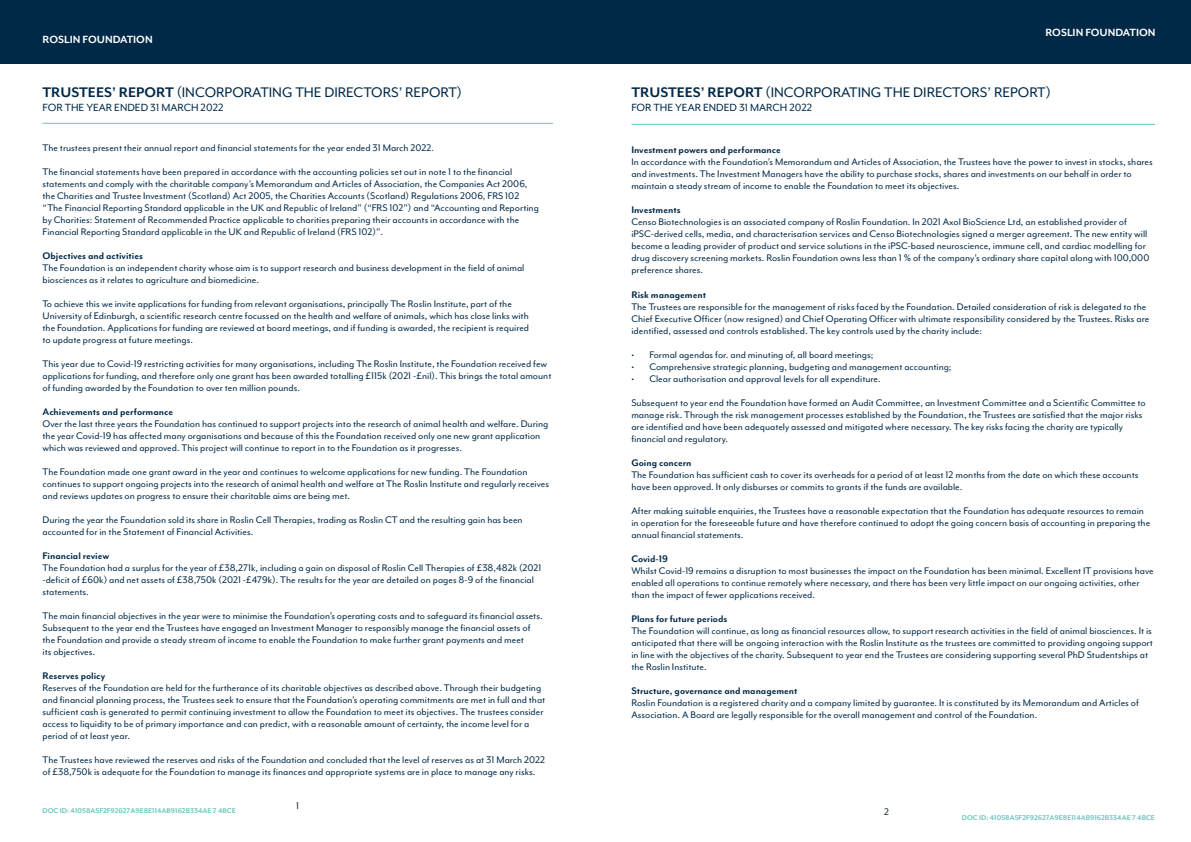
<style>
.page{position:relative;width:1191px;height:842px;background:#fff}
.page>*{position:absolute;margin:0;border:0;box-sizing:border-box;transform-origin:0 0}
.t1{font:16px "Mr Eaves Mod OT";color:#002947}
.t2{font:12px "Mr Eaves Mod OT";color:#002947}
.t3{font:700 12px "Mr Eaves Mod OT";color:#fff}
.t4{font:11px/12px "Mr Eaves Mod OT";color:#002947}
.t5{font:700 11px "Mr Eaves Mod OT";color:#002947}
.t6{font:700 8px "Mr Eaves Mod OT";color:#6bc5bd}
.s1{font-weight:700}
</style>
<div class="page">
<div style="left:0;top:0;width:1191px;height:63px;background:#002947"></div>
<hr style="left:43px;top:123px;width:510px;height:1px;background:#6bc5bd">
<hr style="left:631px;top:124px;width:524px;height:1px;background:#6bc5bd">
<p class="t3" style="left:43px;top:32px;width:112px">ROSLIN FOUNDATION</p>
<p class="t1" style="left:43px;top:83px;width:421px"><span class="s1">TRUSTEES’ REPORT</span> (INCORPORATING THE DIRECTORS’ REPORT)</p>
<p class="t2" style="left:43px;top:101px;width:182px">FOR THE YEAR ENDED 31 MARCH 2022</p>
<p class="t4" style="left:43px;top:142px;width:393px">The trustees present their annual report and financial statements for the year ended 31 March 2022.</p>
<p class="t4" style="left:43px;top:166px;width:498px">The financial statements have been prepared in accordance with the accounting policies set out in note 1 to the financial statements and comply with the charitable company’s Memorandum and Articles of Association, the Companies Act 2006, the Charities and Trustee Investment (Scotland) Act 2005, the Charities Accounts (Scotland) Regulations 2006, FRS 102 “The Financial Reporting Standard applicable in the UK and Republic of Ireland” (“FRS 102”) and “Accounting and Reporting by Charities: Statement of Recommended Practice applicable to charities preparing their accounts in accordance with the Financial Reporting Standard applicable in the UK and Republic of Ireland (FRS 102)”.</p>
<p class="t5" style="left:43px;top:250px;width:102px">Objectives and activities</p>
<p class="t4" style="left:43px;top:262px;width:483px">The Foundation is an independent charity whose aim is to support research and business development in the field of animal biosciences as it relates to agriculture and biomedicine.</p>
<p class="t4" style="left:43px;top:298px;width:488px">To achieve this we invite applications for funding from relevant organisations, principally The Roslin Institute, part of the University of Edinburgh, a scientific research centre focussed on the health and welfare of animals, which has close links with the Foundation. Applications for funding are reviewed at board meetings, and if funding is awarded, the recipient is required to update progress at future meetings.</p>
<p class="t4" style="left:43px;top:358px;width:510px">This year due to Covid-19 restricting activities for many organisations, including The Roslin Institute, the Foundation received few applications for funding, and therefore only one grant has been awarded totalling £115k (2021 -£nil). This brings the total amount of funding awarded by the Foundation to over ten million pounds.</p>
<p class="t5" style="left:43px;top:406px;width:132px">Achievements and performance</p>
<p class="t4" style="left:43px;top:418px;width:507px">Over the last three years the Foundation has continued to support projects into the research of animal health and welfare. During the year Covid-19 has affected many organisations and because of this the Foundation received only one new grant application which was reviewed and approved. This project will continue to report in to the Foundation as it progresses.</p>
<p class="t4" style="left:43px;top:466px;width:508px">The Foundation made one grant award in the year and continues to welcome applications for new funding. The Foundation continues to support ongoing projects into the research of animal health and welfare at The Roslin Institute and regularly receives and reviews updates on progress to ensure their charitable aims are being met.</p>
<p class="t4" style="left:43px;top:514px;width:481px">During the year the Foundation sold its share in Roslin Cell Therapies, trading as Roslin CT and the resulting gain has been accounted for in the Statement of Financial Activities.</p>
<p class="t5" style="left:43px;top:550px;width:68px">Financial review</p>
<p class="t4" style="left:43px;top:562px;width:500px">The Foundation had a surplus for the year of £38,271k, including a gain on disposal of Roslin Cell Therapies of £38,482k (2021 -deficit of £60k) and net assets of £38,750k (2021 -£479k). The results for the year are detailed on pages 8-9 of the financial statements.</p>
<p class="t4" style="left:43px;top:610px;width:501px">The main financial objectives in the year were to minimise the Foundation’s operating costs and to safeguard its financial assets.<br>Subsequent to the year end the Trustees have engaged an Investment Manager to responsibly manage the financial assets of the Foundation and provide a steady stream of income to enable the Foundation to make further grant payments and meet<br>its objectives.</p>
<p class="t5" style="left:43px;top:670px;width:64px">Reserves policy</p>
<p class="t4" style="left:43px;top:682px;width:504px">Reserves of the Foundation are held for the furtherance of its charitable objectives as described above. Through their budgeting and financial planning process, the Trustees seek to ensure that the Foundation’s operating commitments are met in full and that sufficient cash is generated to permit continuing investment to allow the Foundation to meet its objectives. The trustees consider access to liquidity to be of primary importance and can predict, with a reasonable amount of certainty, the income level for a period of at least year.</p>
<p class="t4" style="left:43px;top:754px;width:504px">The Trustees have reviewed the reserves and risks of the Foundation and concluded that the level of reserves as at 31 March 2022 of £38,750k is adequate for the Foundation to manage its finances and appropriate systems are in place to manage any risks.</p>
<p class="t6" style="left:43px;top:806px;width:195px">DOC ID: 41058A5F2F92627A9E8E114AB9162B334AE 7 4BCE</p>
<p class="t4" style="left:296px;top:799px;width:4px">1</p>
<p class="t3" style="left:1045px;top:26px;width:112px">ROSLIN FOUNDATION</p>
<p class="t1" style="left:631px;top:83px;width:421px"><span class="s1">TRUSTEES’ REPORT</span> (INCORPORATING THE DIRECTORS’ REPORT)</p>
<p class="t2" style="left:631px;top:101px;width:182px">FOR THE YEAR ENDED 31 MARCH 2022</p>
<p class="t5" style="left:631px;top:144px;width:151px">Investment powers and performance</p>
<p class="t4" style="left:631px;top:156px;width:523px">In accordance with the Foundation’s Memorandum and Articles of Association, the Trustees have the power to invest in stocks, shares and investments. The Investment Managers have the ability to purchase stocks, shares and investments on our behalf in order to maintain a steady stream of income to enable the Foundation to meet its objectives.</p>
<p class="t5" style="left:631px;top:204px;width:51px">Investments</p>
<p class="t4" style="left:631px;top:216px;width:519px">Censo Biotechnologies is an associated company of Roslin Foundation. In 2021 Axol BioScience Ltd, an established provider of iPSC-derived cells, media, and characterisation services and Censo Biotechnologies signed a merger agreement. The new entity will become a leading provider of product and service solutions in the iPSC-based neuroscience, immune cell, and cardiac modelling for drug discovery screening markets. Roslin Foundation owns less than 1 % of the company’s ordinary share capital along with 100,000 preference shares.</p>
<p class="t5" style="left:631px;top:288px;width:76px">Risk management</p>
<p class="t4" style="left:631px;top:300px;width:519px">The Trustees are responsible for the management of risks faced by the Foundation. Detailed consideration of risk is delegated to the<br>Chief Executive Officer (now resigned) and Chief Operating Officer with ultimate responsibility considered by the Trustees. Risks are identified, assessed and controls established. The key controls used by the charity include:</p>
<p class="t4" style="left:631px;top:348px;width:244px">• Formal agendas for. and minuting of, all board meetings;</p>
<p class="t4" style="left:631px;top:360px;width:322px">• Comprehensive strategic planning, budgeting and management accounting;</p>
<p class="t4" style="left:631px;top:372px;width:251px">• Clear authorisation and approval levels for all expenditure.</p>
<p class="t4" style="left:631px;top:396px;width:516px">Subsequent to year end the Foundation have formed an Audit Committee, an Investment Committee and a Scientific Committee to manage risk. Through the risk management processes established by the Foundation, the Trustees are satisfied that the major risks are identified and have been adequately assessed and mitigated where necessary. The key risks facing the charity are typically financial and regulatory.</p>
<p class="t5" style="left:631px;top:456px;width:62px">Going concern</p>
<p class="t4" style="left:631px;top:468px;width:508px">The Foundation has sufficient cash to cover its overheads for a period of at least 12 months from the date on which these accounts have been approved. It only disburses or commits to grants if the funds are available.</p>
<p class="t4" style="left:631px;top:504px;width:520px">After making suitable enquiries, the Trustees have a reasonable expectation that the Foundation has adequate resources to remain in operation for the foreseeable future and have therefore continued to adopt the going concern basis of accounting in preparing the annual financial statements.</p>
<p class="t5" style="left:631px;top:552px;width:38px">Covid-19</p>
<p class="t4" style="left:631px;top:564px;width:524px">Whilst Covid-19 remains a disruption to most businesses the impact on the Foundation has been minimal. Excellent IT provisions have enabled all operations to continue remotely where necessary, and there has been very little impact on our ongoing activities, other than the impact of fewer applications received.</p>
<p class="t5" style="left:631px;top:612px;width:98px">Plans for future periods</p>
<p class="t4" style="left:631px;top:624px;width:523px">The Foundation will continue, as long as financial resources allow, to support research activities in the field of animal biosciences. It is anticipated that there will be ongoing interaction with the Roslin Institute as the trustees are committed to providing ongoing support in line with the objectives of the charity. Subsequent to year end the Trustees are considering supporting several PhD Studentships at the Roslin Institute.</p>
<p class="t5" style="left:631px;top:684px;width:168px">Structure, governance and management</p>
<p class="t4" style="left:631px;top:696px;width:509px">Roslin Foundation is a registered charity and a company limited by guarantee. It is constituted by its Memorandum and Articles of<br>Association. A Board are legally responsible for the overall management and control of the Foundation.</p>
<p class="t4" style="left:884px;top:806px;width:6px">2</p>
<p class="t6" style="left:961px;top:813px;width:195px">DOC ID: 41058A5F2F92627A9E8E114AB9162B334AE 7 4BCE</p>
</div>
